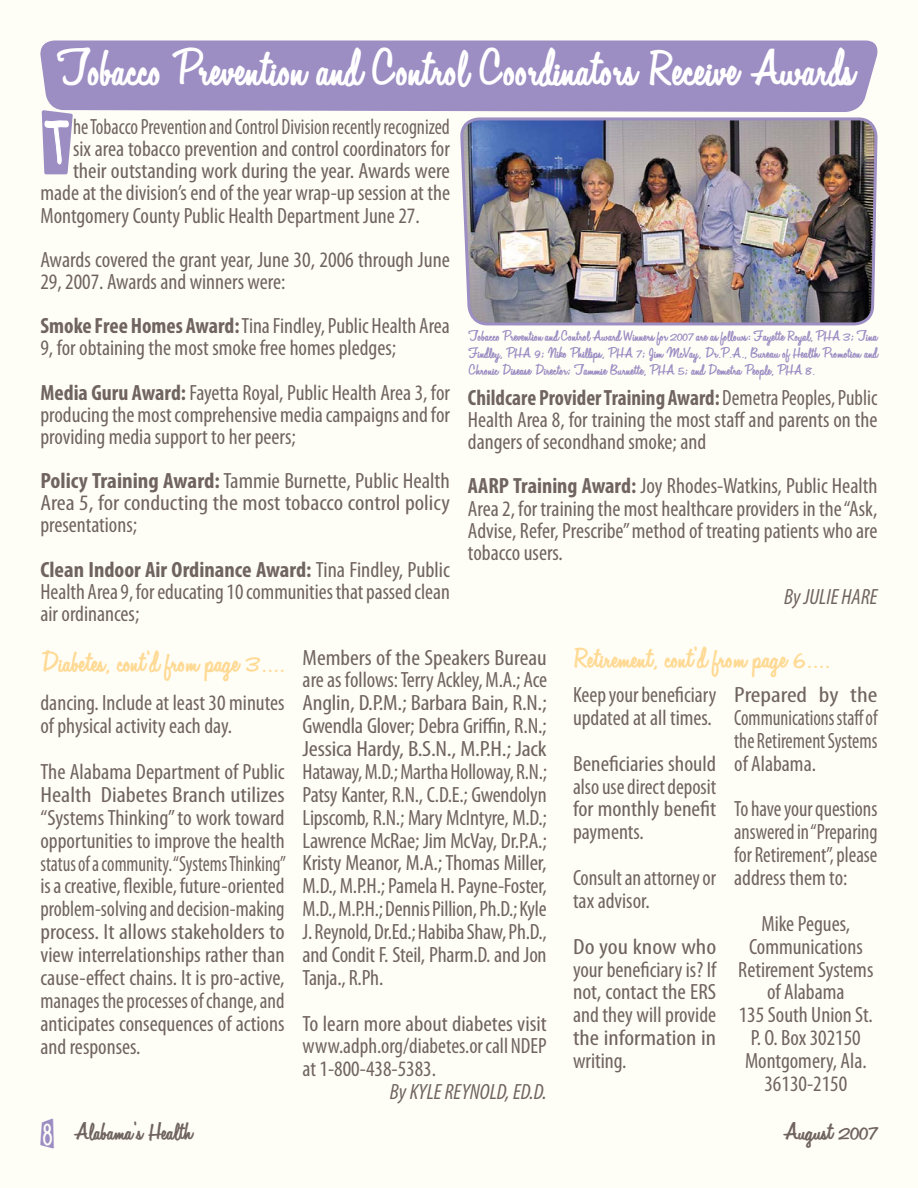
<style>
.page{position:relative;width:918px;height:1188px;background:#fffef6}
.page>*{position:absolute;margin:0;border:0;box-sizing:border-box;transform-origin:0 0}
.t1{font:38.85px "Klink O Mite";color:#9c8dc3}
.t2{font:37.35px "Automobile";color:#fff;scale:.95 1}
.t3{font:condensed 22.2px/23px "Myriad Pro";color:#706460}
.t4{font:condensed 22.2px/22.8px "Myriad Pro";color:#706460;text-align:justify;scale:1.09 1}
.t5{font:condensed 22.2px/23px "Myriad Pro";color:#706460;text-align:justify;scale:1.05 1}
.t6{font:condensed 22.2px/22.2px "Myriad Pro";color:#706460;text-align:justify;scale:.96 1}
.t7{font:condensed 22.2px/22.8px "Myriad Pro";color:#706460;text-align:justify;scale:1.17 1}
.t8{font:condensed 22.2px/22.8px "Myriad Pro";color:#706460;text-align:justify;scale:1.06 1}
.t9{font:condensed 22.2px/22.8px "Myriad Pro";color:#706460;text-align:justify;scale:.95 1}
.t10{font:condensed 22.2px/22.8px "Myriad Pro";color:#706460;text-align:justify;scale:1.2 1}
.t11{font:condensed 22.2px "Myriad Pro";color:#706460;scale:.9 1}
.t12{font:condensed 22.2px "Myriad Pro";color:#706460;scale:1.04 1}
.t13{font:italic condensed 22.2px "Myriad Pro";color:#706460}
.t14{font:21px "Automobile";color:#ffda95}
.t15{font:18px "Automobile";color:#706460}
.t16{font:10.8px/17px "Automobile";color:#9c8dc3;text-align:justify}
.s1{font-weight:700}
</style>
<div class="page">
<div style="left:40px;top:40px;width:838px;height:72px;background:#9c8dc3"></div>
<img style="left:461px;top:117px;width:417px;height:209px">
<svg style="left:42px;top:110px;width:31px;height:64px;background:#aa9dca"></svg>
<h2 class="t2" style="left:57px;top:49px;width:841px">Tobacco Prevention and Control Coordinators Receive Awards</h2>
<p class="t11" style="left:73px;top:118px;width:420px">he Tobacco Prevention and Control Division recently recognized</p>
<p class="t3" style="left:73px;top:140px;width:378px">six area tobacco prevention and control coordinators for</p>
<p class="t12" style="left:73px;top:162px;width:364px">their outstanding work during the year. Awards were</p>
<p class="t3" style="left:40px;top:184px;width:411px">made at the division’s end of the year wrap-up session at the</p>
<p class="t3" style="left:40px;top:206px;width:381px">Montgomery County Public Health Department June 27.</p>
<p class="t3" style="left:40px;top:251px;width:411px;line-height:22.2px">Awards covered the grant year, June 30, 2006 through June<br>29, 2007. Awards and winners were:</p>
<p class="t3" style="left:40px;top:317px;width:411px;line-height:22.2px"><span class="s1">Smoke Free Homes Award:</span> Tina Findley, Public Health Area<br>9, for obtaining the most smoke free homes pledges;</p>
<p class="t3" style="left:40px;top:383px;width:411px;line-height:22.2px;text-align:justify"><span class="s1">Media Guru Award:</span> Fayetta Royal, Public Health Area 3, for producing the most comprehensive media campaigns and for providing media support to her peers;</p>
<p class="t5" style="left:40px;top:472px;width:391px;line-height:22.2px"><span class="s1">Policy Training Award:</span> Tammie Burnette, Public Health Area 5, for conducting the most tobacco control policy presentations;</p>
<p class="t3" style="left:40px;top:560px;width:411px;line-height:22.2px;text-align:justify"><span class="s1">Clean Indoor Air Ordinance Award:</span> Tina Findley, Public Health Area 9, for educating 10 communities that passed clean air ordinances;</p>
<p class="t16" style="left:468px;top:330px;width:411px">Tobacco Prevention and Control Award Winners for 2007 are as follows: Fayette Royal, PHA 3; Tina Findley, PHA 9; Niko Phillips, PHA 7; Jim McVay, Dr.P.A., Bureau of Health Promotion and Chronic Disease Director; Tammie Burnette, PHA 5; and Demetra People, PHA 8.</p>
<p class="t6" style="left:468px;top:389px;width:428px"><span class="s1">Childcare Provider Training Award:</span> Demetra Peoples, Public Health Area 8, for training the most staff and parents on the dangers of secondhand smoke; and</p>
<p class="t3" style="left:468px;top:477px;width:411px;line-height:22.2px;text-align:justify"><span class="s1">AARP Training Award:</span> Joy Rhodes-Watkins, Public Health Area 2, for training the most healthcare providers in the “Ask, Advise, Refer, Prescribe” method of treating patients who are tobacco users.</p>
<p class="t13" style="left:784px;top:588px;width:95px">By JULIE HARE</p>
<p class="t14" style="left:40px;top:651px;width:246px">Diabetes, cont’d from page 3....</p>
<p class="t3" style="left:40px;top:694px;width:246px">dancing. Include at least 30 minutes of physical activity each day.</p>
<p class="t3" style="left:40px;top:762px;width:247px;text-align:justify">The Alabama Department of Public Health Diabetes Branch utilizes “Systems Thinking” to work toward opportunities to improve the health status of a community. “Systems Thinking” is a creative, flexible, future-oriented problem-solving and decision-making process. It allows stakeholders to view interrelationships rather than cause-effect chains. It is pro-active, manages the processes of change, and anticipates consequences of actions and responses.</p>
<p class="t4" style="left:303px;top:648px;width:226px">Members of the Speakers Bureau are as follows: Terry Ackley, M.A.; Ace Anglin, D.P.M.; Barbara Bain, R.N.; Gwendla Glover; Debra Griffin, R.N.; Jessica Hardy, B.S.N., M.P.H.; Jack Hataway, M.D.; Martha Holloway, R.N.; Patsy Kanter, R.N., C.D.E.; Gwendolyn Lipscomb, R.N.; Mary McIntyre, M.D.; Lawrence McRae; Jim McVay, Dr.P.A.; Kristy Meanor, M.A.; Thomas Miller, M.D., M.P.H.; Pamela H. Payne-Foster, M.D., M.P.H.; Dennis Pillion, Ph.D.; Kyle J. Reynold, Dr.Ed.; Habiba Shaw, Ph.D., and Condit F. Steil, Pharm.D. and Jon Tanja., R.Ph.</p>
<p class="t8" style="left:303px;top:1014px;width:232px">To learn more about diabetes visit www.adph.org/diabetes.or call NDEP at 1-800-438-5383.</p>
<p class="t13" style="left:390px;top:1083px;width:158px">By KYLE REYNOLD, ED.D.</p>
<p class="t14" style="left:573px;top:647px;width:258px">Retirement, cont’d from page 6....</p>
<p class="t3" style="left:573px;top:685px;width:145px">Keep your beneficiary updated at all times.</p>
<p class="t5" style="left:573px;top:754px;width:138px">Beneficiaries should also use direct deposit for monthly benefit payments.</p>
<p class="t3" style="left:573px;top:868px;width:145px">Consult an attorney or tax advisor.</p>
<p class="t7" style="left:573px;top:937px;width:124px">Do you know who your beneficiary is? If not, contact the ERS and they will provide the information in writing.</p>
<p class="t10" style="left:734px;top:685px;width:121px">Prepared by the Communications staff of the Retirement Systems of Alabama.</p>
<p class="t9" style="left:734px;top:800px;width:152px">To have your questions answered in “Preparing for Retirement”, please address them to:</p>
<p class="t3" style="left:738px;top:914px;width:137px;text-align:center">Mike Pegues,<br>Communications<br>Retirement Systems of Alabama<br>135 South Union St.<br>P. O. Box 302150<br>Montgomery, Ala.<br>36130-2150</p>
<h1 class="t1" style="left:40px;top:1117px;width:14px">8</h1>
<p class="t15" style="left:74px;top:1122px;width:120px">Alabama’s Health</p>
<p class="t15" style="left:783px;top:1122px;width:96px">August 2007</p>
</div>
